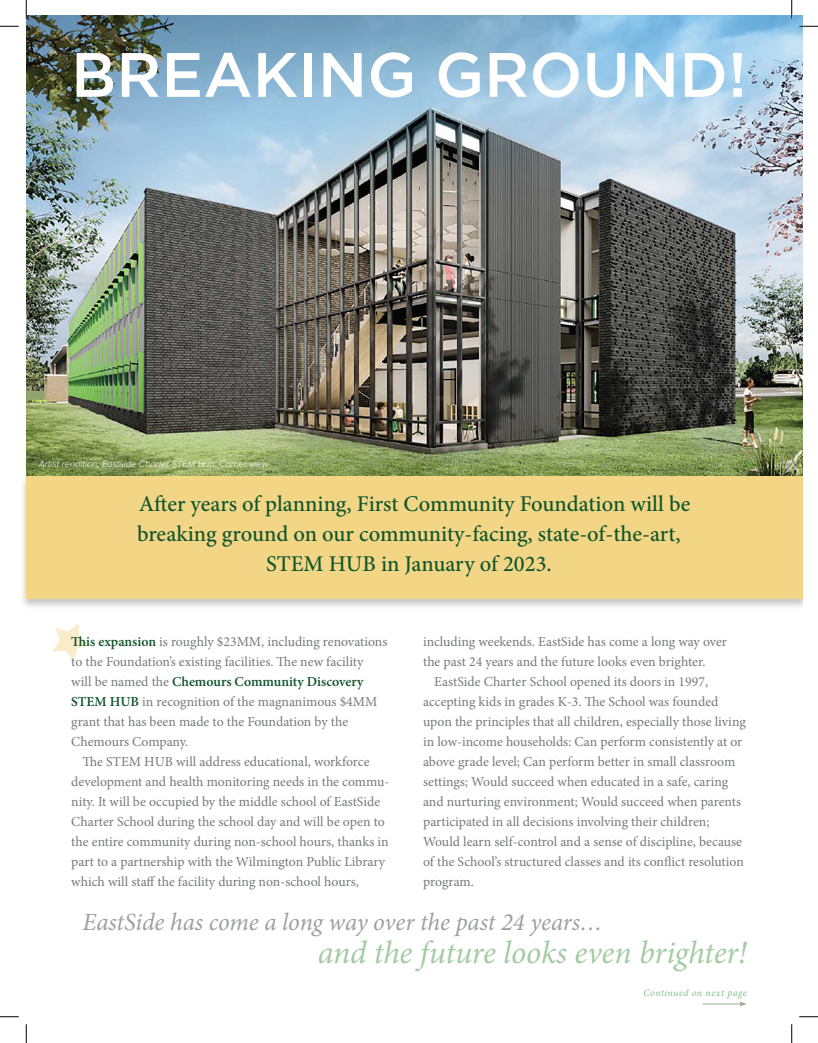
<style>
.page{position:relative;width:818px;height:1043px;background:#fff}
.page>*{position:absolute;margin:0;border:0;box-sizing:border-box;transform-origin:0 0}
.t1{font:500 62.5px "Gotham";color:#fff}
.t2{font:italic 32.12px "Minion Pro";letter-spacing:-.005em;color:#a3cba1}
.t3{font:italic 24.75px "Minion Pro";letter-spacing:-.005em;color:#9d9fa2}
.t4{font:500 22.5px/30px "Minion Pro";color:#0f542c;text-align:center}
.t5{font:13.75px/20px "Minion Pro";color:#76787b}
.t6{font:italic 10px "Minion Pro";letter-spacing:.045em;color:#82be88}
.t7{font:italic 300 9.38px "Proxima Nova";color:#fff}
.s1{font-weight:600;color:#0f542c}
</style>
<div class="page">
<svg style="left:52px;top:623px;width:38px;height:38px"></svg>
<hr style="left:702px;top:1003px;width:39px;height:1px;background:#9cab99">
<svg style="left:739px;top:1001px;width:7px;height:5px"></svg>
<img style="left:26px;top:15px;width:776px;height:460px">
<div style="left:20px;top:475px;width:782px;height:135px;background:#231f20;opacity:.25"></div>
<div style="left:26px;top:476px;width:776px;height:122px;background:#f2d685"></div>
<svg style="left:0;top:25px;width:19px;height:2px"></svg>
<svg style="left:799px;top:25px;width:19px;height:2px"></svg>
<svg style="left:0;top:1016px;width:19px;height:1px"></svg>
<svg style="left:799px;top:1016px;width:19px;height:1px"></svg>
<svg style="left:25px;top:0;width:2px;height:19px"></svg>
<svg style="left:25px;top:1024px;width:2px;height:18px"></svg>
<svg style="left:790px;top:0;width:2px;height:19px"></svg>
<svg style="left:791px;top:1024px;width:1px;height:18px"></svg>
<h1 class="t1" style="left:71px;top:39px;width:677px">BREAKING GROUND!</h1>
<p class="t7" style="left:39px;top:458px;width:231px">Artist rendition, Eastside Charter STEM Hub, Corner view</p>
<h3 class="t4" style="left:137px;top:489px;width:555px">After years of planning, First Community Foundation will be breaking ground on our community-facing, state-of-the-art,<br>STEM HUB in January of 2023.</h3>
<p class="t5" style="left:71px;top:631px;width:317px"><span class="s1">This expansion</span> is roughly $23MM, including renovations to the Foundation’s existing facilities. The new facility<br>will be named the <span class="s1">Chemours Community Discovery STEM HUB</span> in recognition of the magnanimous $4MM grant that has been made to the Foundation by the Chemours Company.</p>
<p class="t5" style="left:71px;top:751px;width:319px;text-indent:11px">The STEM HUB will address educational, workforce development and health monitoring needs in the commu&shy;nity. It will be occupied by the middle school of EastSide Charter School during the school day and will be open to the entire community during non-school hours, thanks in part to a partnership with the Wilmington Public Library which will staff the facility during non-school hours,</p>
<p class="t5" style="left:423px;top:631px;width:305px">including weekends. EastSide has come a long way over the past 24 years and the future looks even brighter.</p>
<p class="t5" style="left:423px;top:671px;width:324px;text-indent:11px">EastSide Charter School opened its doors in 1997, accepting kids in grades K-3. The School was founded upon the principles that all children, especially those living in low-income households: Can perform consistently at or above grade level; Can perform better in small classroom settings; Would succeed when educated in a safe, caring and nurturing environment; Would succeed when parents participated in all decisions involving their children; Would learn self-control and a sense of discipline, because of the School’s structured classes and its conflict resolution program.</p>
<h3 class="t3" style="left:82px;top:905px;width:521px">EastSide has come a long way over the past 24 years…</h3>
<h2 class="t2" style="left:318px;top:930px;width:430px">and the future looks even brighter!</h2>
<p class="t6" style="left:643px;top:985px;width:105px">Continued on next page</p>
</div>
